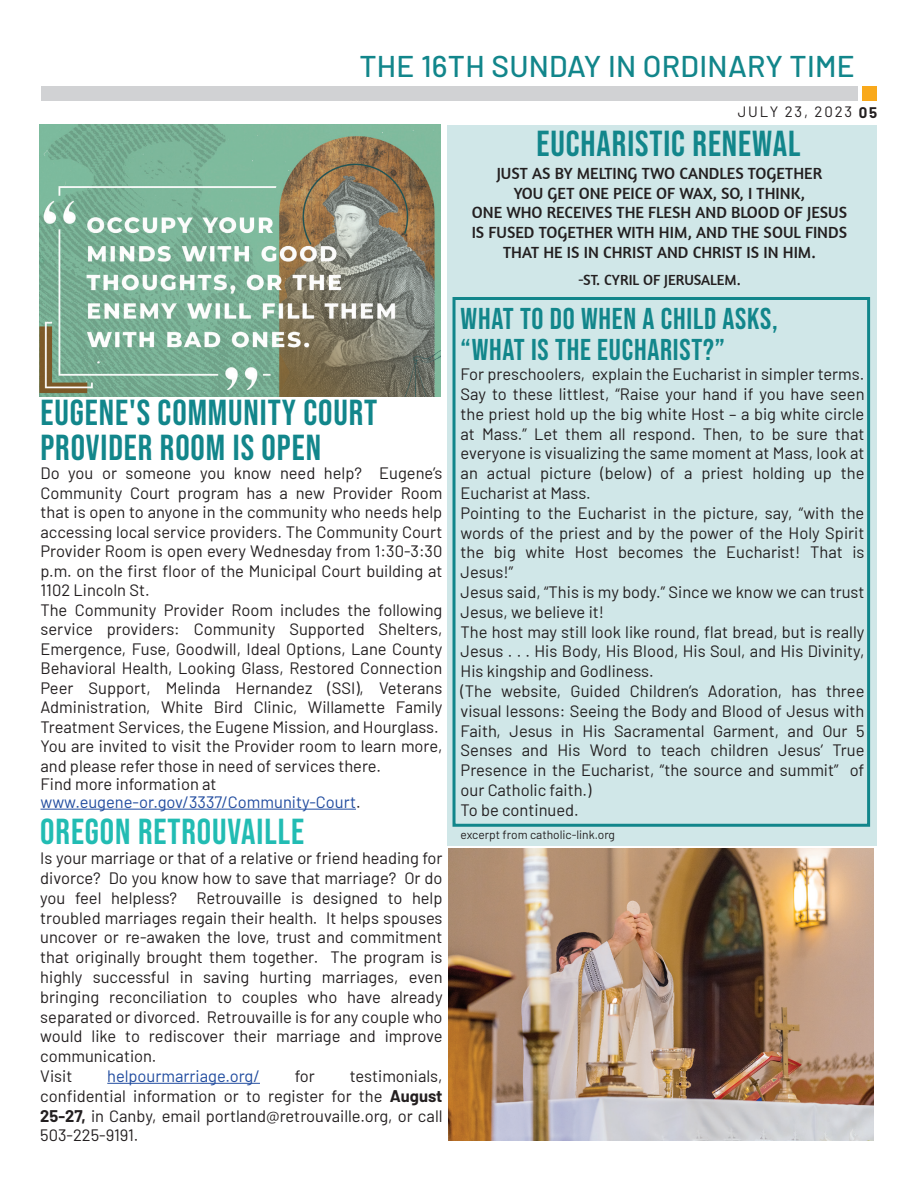
<style>
.page{position:relative;width:918px;height:1188px;background:#fff}
.page>*{position:absolute;margin:0;border:0;box-sizing:border-box;transform-origin:0 0}
.Header_1{font:36px "Bebas Neue";letter-spacing:.025em;color:#12868b}
.Header_1-2{font:36px "Bebas Neue";letter-spacing:.025em;color:#22bcb3}
.Header_1-3{font:30px "Bebas Neue";letter-spacing:.025em;color:#12868b}
.Page_Header_Even{font:500 30px "Barlow";letter-spacing:.01em;color:#12868b}
.Main_Body_Text{font:16.5px/19.8px "Barlow";color:#231f20;text-align:justify}
.Main_Body_Text-2{font:16.5px "Amaranth";color:#231f20}
.Main_Body_Text-3{font:16.5px "Barlow";color:#214c9f}
.Main_Body_Text-4{font:15px "Amaranth";color:#231f20}
.Page_Subhead_Odd{font:15px "Barlow";letter-spacing:.12em;color:#231f20}
.Page_Number_Odd{font:700 15px "Barlow";color:#231f20}
.Main_Body_Text-5{font:12px "Barlow";color:#231f20}
.s1{color:#231f20}
.s2{font-weight:700}
</style>
<div class="page">
<div style="left:447px;top:125px;width:429px;height:721px;background:#d0e7e8"></div>
<div style="left:453px;top:297px;width:417px;height:530px;border:3px solid #12868b"></div>
<div style="left:863px;top:86px;width:14px;height:14px;background:#f9a91b"></div>
<div style="left:41px;top:86px;width:817px;height:14px;background:#d1d2d4"></div>
<img style="left:448px;top:848px;width:425px;height:293px">
<img style="left:40px;top:125px;width:400px;height:271px">
<hr style="left:40px;top:809px;width:316px;height:1px;background:#214c9f">
<hr style="left:107px;top:1083px;width:153px;height:1px;background:#214c9f">
<p class="Page_Header_Even" style="left:359px;top:44px;width:497px">THE 16TH SUNDAY IN ORDINARY TIME</p>
<p class="Page_Subhead_Odd" style="left:738px;top:101px;width:116px">JULY 23, 2023</p>
<p class="Page_Number_Odd" style="left:859px;top:101px;width:20px">05</p>
<p class="Header_1" style="left:40px;top:393px;width:338px">EUGENE'S COMMUNITY COURT</p>
<p class="Header_1" style="left:40px;top:427px;width:282px">PROVIDER ROOM IS OPEN</p>
<p class="Main_Body_Text" style="left:40px;top:462px;width:403px">Do you or someone you know need help? Eugene’s Community Court program has a new Provider Room that is open to anyone in the community who needs help accessing local service providers. The Community Court Provider Room is open every Wednesday from 1:30-3:30 p.m. on the first floor of the Municipal Court building at 1102 Lincoln St.</p>
<p class="Main_Body_Text" style="left:40px;top:599px;width:403px">The Community Provider Room includes the following service providers: Community Supported Shelters, Emergence, Fuse, Goodwill, Ideal Options, Lane County Behavioral Health, Looking Glass, Restored Connection Peer Support, Melinda Hernandez (SSI), Veterans Administration, White Bird Clinic, Willamette Family Treatment Services, the Eugene Mission, and Hourglass.</p>
<p class="Main_Body_Text" style="left:40px;top:735px;width:403px">You are invited to visit the Provider room to learn more, and please refer those in need of services there.</p>
<p class="Main_Body_Text" style="left:40px;top:773px;width:178px">Find more information at</p>
<p class="Main_Body_Text-3" style="left:40px;top:790px;width:322px">www.eugene-or.gov/3337/Community-Court<span class="s1">.</span></p>
<p class="Header_1-2" style="left:40px;top:812px;width:265px">OREGON RETROUVAILLE</p>
<p class="Main_Body_Text" style="left:40px;top:847px;width:404px">Is your marriage or that of a relative or friend heading for divorce? Do you know how to save that marriage? Or do you feel helpless? Retrouvaille is designed to help troubled marriages regain their health. It helps spouses uncover or re-awaken the love, trust and commitment that originally brought them together. The program is highly successful in saving hurting marriages, even bringing reconciliation to couples who have already separated or divorced. Retrouvaille is for any couple who would like to rediscover their marriage and improve communication.</p>
<p class="Main_Body_Text" style="left:40px;top:1065px;width:34px">Visit</p>
<p class="Main_Body_Text-3" style="left:107px;top:1064px;width:154px">helpourmarriage.org/</p>
<p class="Main_Body_Text" style="left:295px;top:1065px;width:22px">for</p>
<p class="Main_Body_Text" style="left:40px;top:1065px;width:404px;text-indent:310px">testimonials, confidential information or to register for the <span class="s2">August 25-27,</span> in Canby, email portland@retrouvaille.org, or call 503-225-9191.</p>
<p class="Header_1" style="left:537px;top:124px;width:265px">EUCHARISTIC RENEWAL</p>
<p class="Main_Body_Text-2" style="left:497px;top:164px;width:327px">JUST AS BY MELTING TWO CANDLES TOGETHER</p>
<p class="Main_Body_Text-2" style="left:514px;top:183px;width:293px">YOU GET ONE PEICE OF WAX, SO, I THINK,</p>
<p class="Main_Body_Text-2" style="left:472px;top:203px;width:377px">ONE WHO RECEIVES THE FLESH AND BLOOD OF JESUS</p>
<p class="Main_Body_Text-2" style="left:472px;top:223px;width:377px">IS FUSED TOGETHER WITH HIM, AND THE SOUL FINDS</p>
<p class="Main_Body_Text-2" style="left:503px;top:243px;width:314px">THAT HE IS IN CHRIST AND CHRIST IS IN HIM.</p>
<p class="Main_Body_Text-4" style="left:578px;top:271px;width:164px">-ST. CYRIL OF JERUSALEM.</p>
<p class="Header_1-3" style="left:461px;top:302px;width:319px">WHAT TO DO WHEN A CHILD ASKS,</p>
<p class="Header_1-3" style="left:461px;top:333px;width:266px">“WHAT IS THE EUCHARIST?”</p>
<p class="Main_Body_Text" style="left:461px;top:363px;width:405px">For preschoolers, explain the Eucharist in simpler terms.<br>Say to these littlest, “Raise your hand if you have seen the priest hold up the big white Host – a big white circle at Mass.” Let them all respond. Then, to be sure that everyone is visualizing the same moment at Mass, look at an actual picture (below) of a priest holding up the Eucharist at Mass.</p>
<p class="Main_Body_Text" style="left:461px;top:502px;width:405px">Pointing to the Eucharist in the picture, say, “with the words of the priest and by the power of the Holy Spirit the big white Host becomes the Eucharist! That is Jesus!”</p>
<p class="Main_Body_Text" style="left:461px;top:581px;width:405px">Jesus said, “This is my body.” Since we know we can trust<br>Jesus, we believe it!</p>
<p class="Main_Body_Text" style="left:461px;top:621px;width:405px">The host may still look like round, flat bread, but is really Jesus . . . His Body, His Blood, His Soul, and His Divinity, His kingship and Godliness.</p>
<p class="Main_Body_Text" style="left:461px;top:680px;width:405px">(The website, Guided Children’s Adoration, has three visual lessons: Seeing the Body and Blood of Jesus with Faith, Jesus in His Sacramental Garment, and Our 5<br>Senses and His Word to teach children Jesus’ True Presence in the Eucharist, “the source and summit” of our Catholic faith.)</p>
<p class="Main_Body_Text" style="left:461px;top:799px;width:120px">To be continued.</p>
<p class="Main_Body_Text-5" style="left:461px;top:826px;width:156px">excerpt from catholic-link.org</p>
</div>
